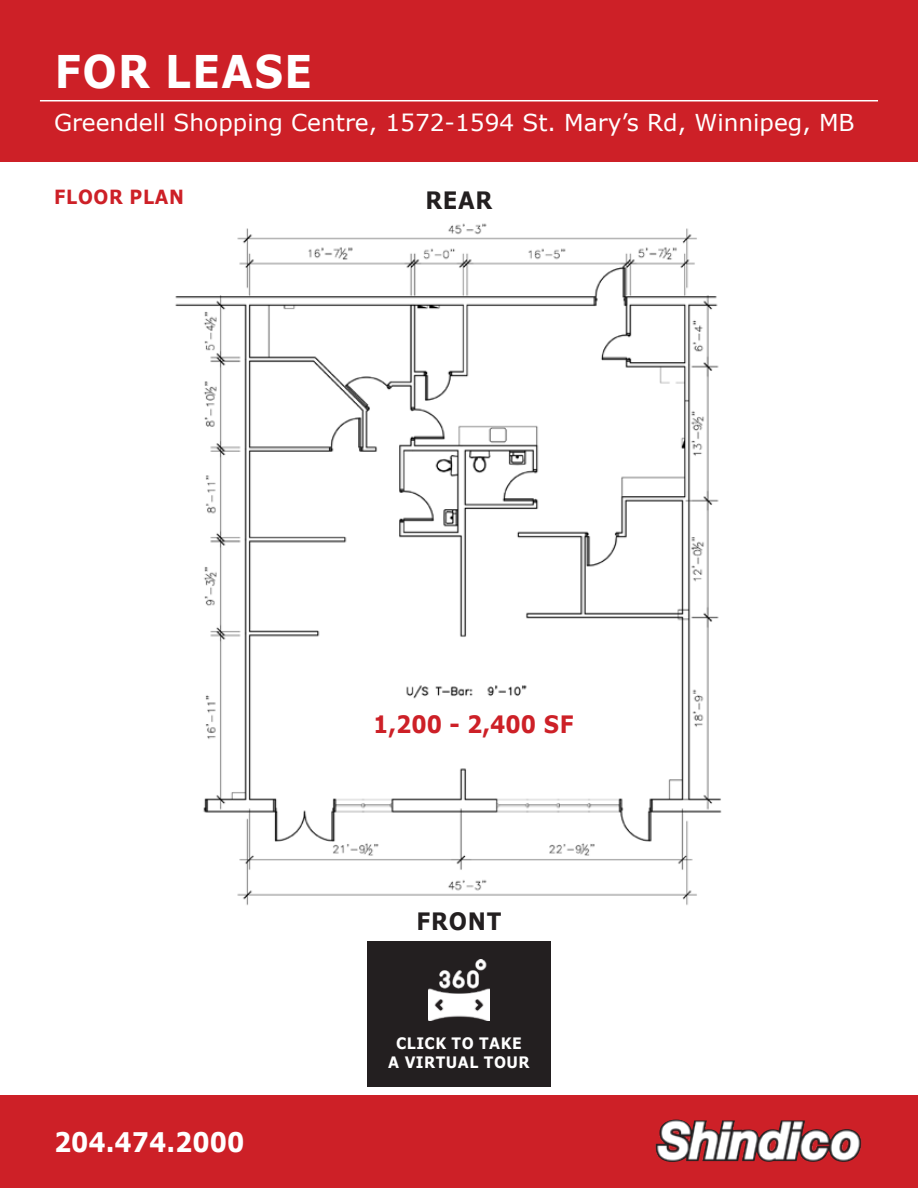
<style>
.page{position:relative;width:918px;height:1188px;background:#fff}
.page>*{position:absolute;margin:0;border:0;box-sizing:border-box;transform-origin:0 0}
.t1{font:700 45px "Verdana";letter-spacing:.035em;color:#fff;scale:.9 1}
.t2{font:700 27px "Verdana";color:#fff;scale:.9 1}
.t3{font:700 23.85px "Verdana";color:#cd2027;scale:.9 1}
.t4{font:700 23.85px "Verdana";letter-spacing:.03em;color:#231f20;scale:.9 1}
.t5{font:23.25px "Verdana";color:#fff}
.t6{font:700 19.5px "Verdana";letter-spacing:.035em;color:#cd2027;scale:.9 1}
.t7{font:700 15.75px/18.9px "Verdana";letter-spacing:.035em;color:#fff;text-align:center;scale:.9 1}
</style>
<div class="page">
<div style="left:0;top:0;width:918px;height:162px;background:#cd2027"></div>
<div style="left:0;top:1096px;width:918px;height:92px;background:#cd2027"></div>
<img style="left:655px;top:1120px;width:207px;height:42px">
<hr style="left:40px;top:100px;width:838px;height:1px;background:#fff">
<img style="left:175px;top:223px;width:547px;height:683px">
<div style="left:367px;top:941px;width:184px;height:146px;background:#231f20"></div>
<img style="left:429px;top:960px;width:60px;height:61px">
<h1 class="t1" style="left:55px;top:40px;width:288px">FOR LEASE</h1>
<p class="t5" style="left:54px;top:106px;width:802px">Greendell Shopping Centre, 1572-1594 St. Mary’s Rd, Winnipeg, MB</p>
<p class="t6" style="left:54px;top:183px;width:145px">FLOOR PLAN</p>
<p class="t4" style="left:426px;top:183px;width:76px">REAR</p>
<p class="t2" style="left:54px;top:1123px;width:213px">204.474.2000</p>
<p class="t3" style="left:373px;top:707px;width:225px">1,200 - 2,400 SF</p>
<p class="t4" style="left:417px;top:905px;width:96px">FRONT</p>
<p class="t7" style="left:388px;top:1034px;width:159px">CLICK TO TAKE<br>A VIRTUAL TOUR</p>
</div>
